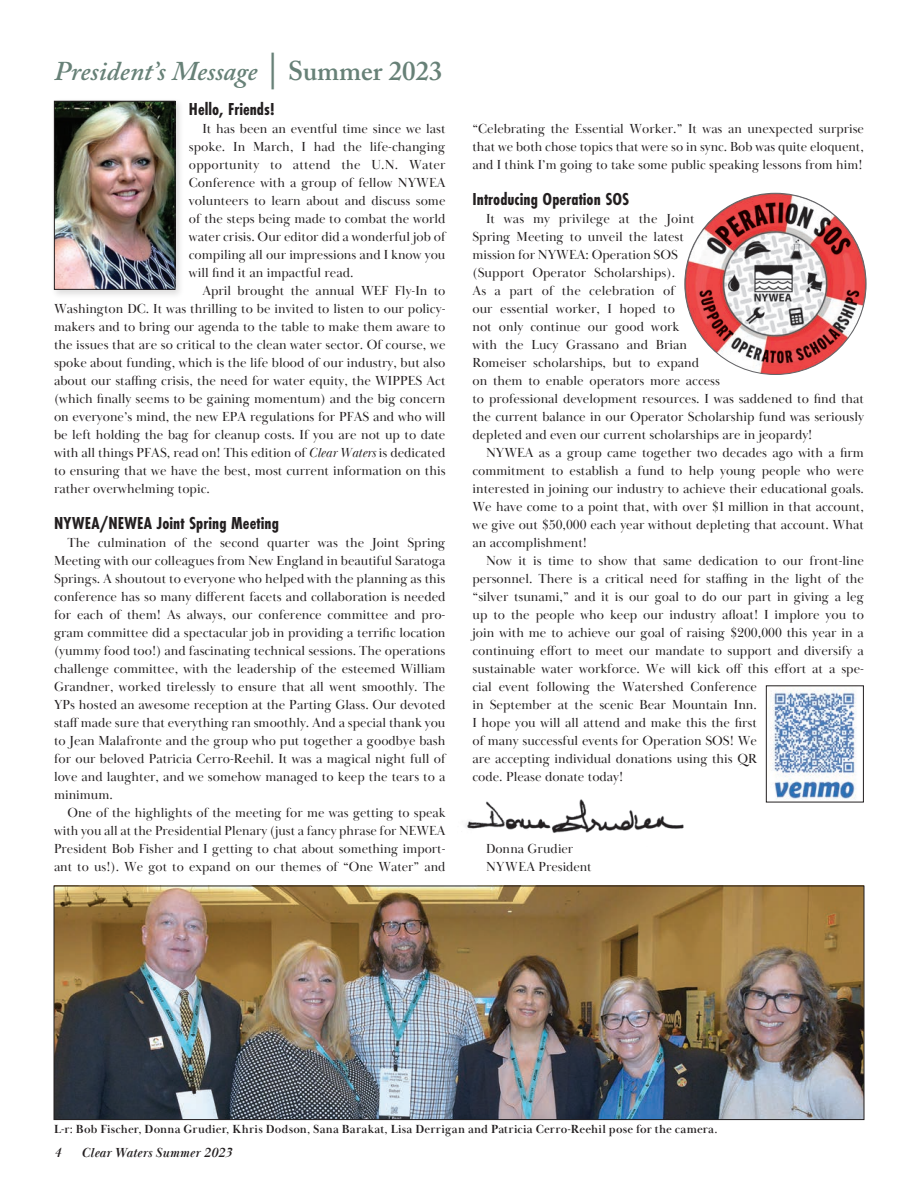
<style>
.page{position:relative;width:918px;height:1188px;background:#fff}
.page>*{position:absolute;margin:0;border:0;box-sizing:border-box;transform-origin:0 0}
.t1{font:italic 600 27px "Adobe Caslon Pro";letter-spacing:-.005em;color:#678177}
._2-Subhead_Text{font:700 18px "Futura PT Cond";letter-spacing:.005em;color:#231f20}
._1-BodyText{font:13.5px/18px "Baskerville Display PT";color:#231f20;text-align:justify}
.t2{font:italic 700 13.5px "Baskerville Display PT";letter-spacing:.005em;color:#231f20}
._4-Captions_Text{font:700 12.15px "Baskerville Display PT";letter-spacing:.015em;color:#231f20}
.s1{font-style:normal;font-size:36px}
.s2{font-style:normal}
.s3{font-style:italic}
</style>
<div class="page">
<img style="left:465px;top:799px;width:219px;height:34px">
<img style="left:685px;top:193px;width:181px;height:181px;border-radius:91px">
<div style="left:51px;top:98px;width:133px;height:201px;background:#231f20;opacity:.15"></div>
<img style="left:56px;top:103px;width:117px;height:185px">
<div style="left:54px;top:101px;width:121px;height:189px;border:1px solid #231f20"></div>
<img style="left:770px;top:688px;width:86px;height:112px">
<div style="left:766px;top:685px;width:98px;height:117px;border:1px solid #231f20"></div>
<img style="left:56px;top:888px;width:806px;height:230px">
<div style="left:54px;top:886px;width:810px;height:234px;border:1px solid #231f20"></div>
<p class="t1" style="left:54px;top:55px;width:390px">President’s Message <span class="s1">|</span> <span class="s2">Summer 2023</span></p>
<p class="_2-Subhead_Text" style="left:189px;top:99px;width:87px">Hello, Friends!</p>
<p class="_1-BodyText" style="left:189px;top:120px;width:258px;text-indent:13px">It has been an eventful time since we last spoke. In March, I had the life-changing opportunity to attend the U.N. Water Conference with a group of fellow NYWEA volunteers to learn about and discuss some of the steps being made to combat the world water crisis. Our editor did a wonderful job of compiling all our impressions and I know you will find it an impactful read.</p>
<p class="_1-BodyText" style="left:54px;top:282px;width:393px;text-indent:148px">April brought the annual WEF Fly-In to Washington DC. It was thrilling to be invited to listen to our policy&shy;makers and to bring our agenda to the table to make them aware to the issues that are so critical to the clean water sector. Of course, we spoke about funding, which is the life blood of our industry, but also about our staffing crisis, the need for water equity, the WIPPES Act (which finally seems to be gaining momentum) and the big concern on everyone’s mind, the new EPA regulations for PFAS and who will be left holding the bag for cleanup costs. If you are not up to date with all things PFAS, read on! This edition of <span class="s3">Clear Waters</span> is dedicated to ensuring that we have the best, most current information on this rather overwhelming topic.</p>
<p class="_2-Subhead_Text" style="left:54px;top:513px;width:226px">NYWEA/NEWEA Joint Spring Meeting</p>
<p class="_1-BodyText" style="left:54px;top:534px;width:393px;text-indent:13px">The culmination of the second quarter was the Joint Spring Meeting with our colleagues from New England in beautiful Saratoga Springs. A shoutout to everyone who helped with the planning as this conference has so many different facets and collaboration is needed for each of them! As always, our conference committee and pro&shy;gram committee did a spectacular job in providing a terrific location (yummy food too!) and fascinating technical sessions. The operations challenge committee, with the leadership of the esteemed William Grandner, worked tirelessly to ensure that all went smoothly. The YPs hosted an awesome reception at the Parting Glass. Our devoted staff made sure that everything ran smoothly. And a special thank you to Jean Malafronte and the group who put together a goodbye bash for our beloved Patricia Cerro-Reehil. It was a magical night full of love and laughter, and we somehow managed to keep the tears to a minimum.</p>
<p class="_1-BodyText" style="left:54px;top:804px;width:393px;text-indent:13px">One of the highlights of the meeting for me was getting to speak with you all at the Presidential Plenary (just a fancy phrase for NEWEA President Bob Fisher and I getting to chat about something import&shy;ant to us!). We got to expand on our themes of “One Water” and</p>
<p class="_1-BodyText" style="left:472px;top:120px;width:393px">“Celebrating the Essential Worker.” It was an unexpected surprise that we both chose topics that were so in sync. Bob was quite eloquent, and I think I’m going to take some public speaking lessons from him!</p>
<p class="_2-Subhead_Text" style="left:472px;top:189px;width:158px">Introducing Operation SOS</p>
<p class="_1-BodyText" style="left:473px;top:210px;width:393px;text-align:left;text-indent:13px">It was my privilege at the Joint<br>Spring Meeting to unveil the latest<br>mission for NYWEA: Operation SOS<br>(Support Operator Scholarships).<br>As a part of the celebration of<br>our essential worker, I hoped to<br>not only continue our good work<br>with the Lucy Grassano and Brian<br>Romeiser scholarships, but to expand<br>on them to enable operators more access<br>to professional development resources. I was saddened to find that the current balance in our Operator Scholarship fund was seriously depleted and even our current scholarships are in jeopardy!</p>
<p class="_1-BodyText" style="left:473px;top:444px;width:393px;text-indent:13px">NYWEA as a group came together two decades ago with a firm commitment to establish a fund to help young people who were interested in joining our industry to achieve their educational goals.<br>We have come to a point that, with over $1 million in that account, we give out $50,000 each year without depleting that account. What an accomplishment!</p>
<p class="_1-BodyText" style="left:473px;top:552px;width:393px;text-align:left;text-indent:13px">Now it is time to show that same dedication to our front-line personnel. There is a critical need for staffing in the light of the “silver tsunami,” and it is our goal to do our part in giving a leg up to the people who keep our industry afloat! I implore you to join with me to achieve our goal of raising $200,000 this year in a continuing effort to meet our mandate to support and diversify a sustainable water workforce. We will kick off this effort at a spe&shy;cial event following the Watershed Conference<br>in September at the scenic Bear Mountain Inn.<br>I hope you will all attend and make this the first<br>of many successful events for Operation SOS! We<br>are accepting individual donations using this QR<br>code. Please donate today!</p>
<p class="_1-BodyText" style="left:486px;top:840px;width:89px">Donna Grudier</p>
<p class="_1-BodyText" style="left:486px;top:858px;width:107px">NYWEA President</p>
<p class="_4-Captions_Text" style="left:54px;top:1122px;width:663px">L-r: Bob Fischer, Donna Grudier, Khris Dodson, Sana Barakat, Lisa Derrigan and Patricia Cerro-Reehil pose for the camera.</p>
<p class="t2" style="left:54px;top:1145px;width:9px">4</p>
<p class="t2" style="left:82px;top:1145px;width:151px">Clear Waters Summer 2023</p>
</div>
